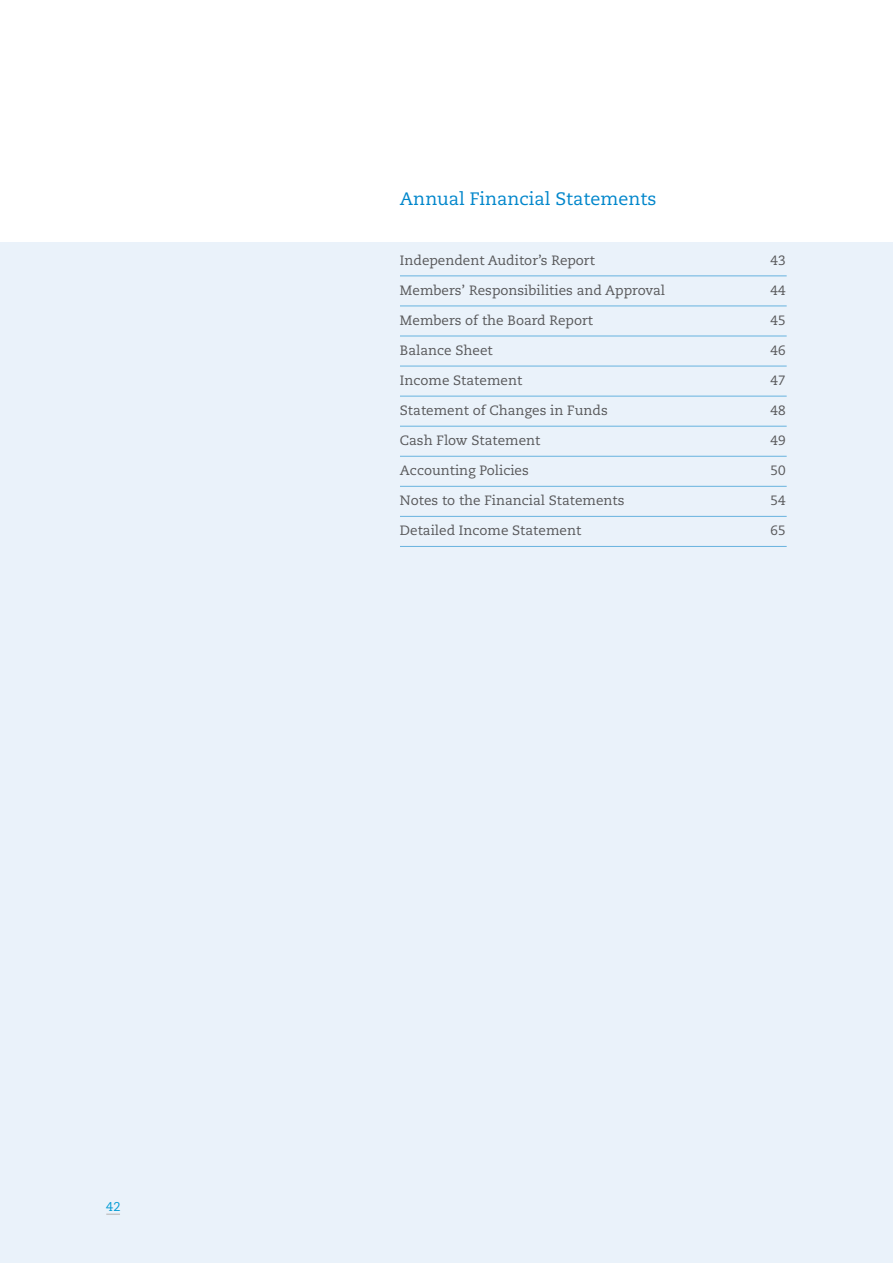
<style>
.page{position:relative;width:893px;height:1263px;background:#fff}
.page>*{position:absolute;margin:0;border:0;box-sizing:border-box;transform-origin:0 0}
.t1{font:18px "Caecilia";color:#0086cb}
.t2{font:13.5px "Caecilia";color:#58585a}
.t3{font:12.75px "Caecilia";color:#009bd4}
</style>
<div class="page">
<div style="left:0;top:242px;width:893px;height:1021px;background:#eaf2fa"></div>
<svg style="left:106px;top:1213px;width:14px;height:2px"></svg>
<hr style="left:400px;top:276px;width:387px;height:1px;background:#67b3df">
<hr style="left:400px;top:306px;width:387px;height:1px;background:#67b3df">
<hr style="left:400px;top:336px;width:387px;height:1px;background:#67b3df">
<hr style="left:400px;top:366px;width:387px;height:1px;background:#67b3df">
<hr style="left:400px;top:396px;width:387px;height:1px;background:#67b3df">
<hr style="left:400px;top:426px;width:387px;height:1px;background:#67b3df">
<hr style="left:400px;top:456px;width:387px;height:1px;background:#67b3df">
<hr style="left:400px;top:486px;width:387px;height:1px;background:#67b3df">
<hr style="left:400px;top:516px;width:387px;height:1px;background:#67b3df">
<hr style="left:400px;top:546px;width:387px;height:1px;background:#67b3df">
<p class="t3" style="left:106px;top:1199px;width:16px">42</p>
<h1 class="t1" style="left:400px;top:188px;width:258px">Annual Financial Statements</h1>
<p class="t2" style="left:400px;top:252px;width:196px">Independent Auditor’s Report</p>
<p class="t2" style="left:770px;top:252px;width:17px">43</p>
<p class="t2" style="left:400px;top:282px;width:267px">Members’ Responsibilities and Approval</p>
<p class="t2" style="left:770px;top:282px;width:17px">44</p>
<p class="t2" style="left:400px;top:312px;width:195px">Members of the Board Report</p>
<p class="t2" style="left:770px;top:312px;width:17px">45</p>
<p class="t2" style="left:400px;top:342px;width:94px">Balance Sheet</p>
<p class="t2" style="left:770px;top:342px;width:17px">46</p>
<p class="t2" style="left:400px;top:372px;width:124px">Income Statement</p>
<p class="t2" style="left:770px;top:372px;width:17px">47</p>
<p class="t2" style="left:400px;top:402px;width:209px">Statement of Changes in Funds</p>
<p class="t2" style="left:770px;top:402px;width:17px">48</p>
<p class="t2" style="left:400px;top:432px;width:142px">Cash Flow Statement</p>
<p class="t2" style="left:770px;top:432px;width:17px">49</p>
<p class="t2" style="left:400px;top:462px;width:130px">Accounting Policies</p>
<p class="t2" style="left:770px;top:462px;width:17px">50</p>
<p class="t2" style="left:400px;top:492px;width:226px">Notes to the Financial Statements</p>
<p class="t2" style="left:770px;top:492px;width:17px">54</p>
<p class="t2" style="left:400px;top:522px;width:183px">Detailed Income Statement</p>
<p class="t2" style="left:770px;top:522px;width:17px">65</p>
</div>
